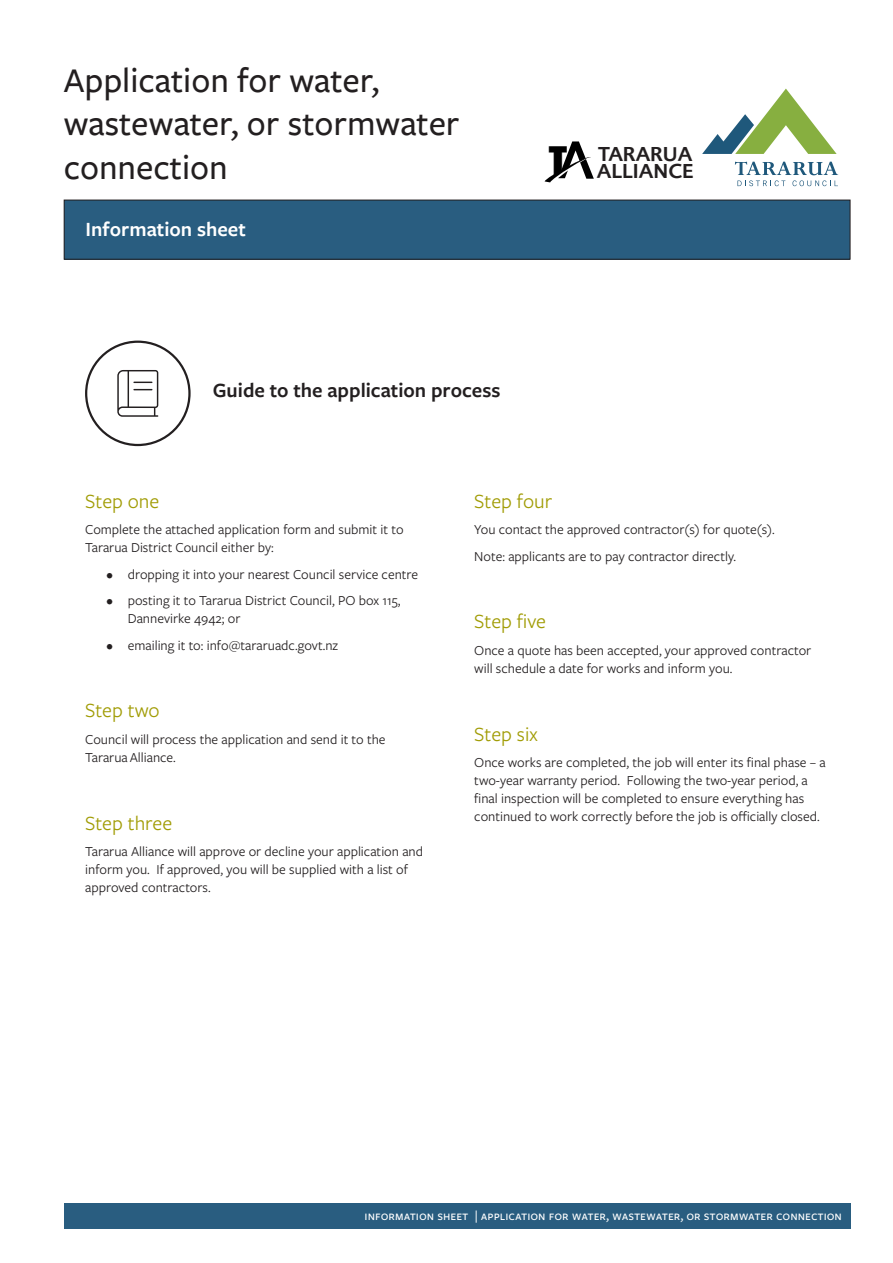
<style>
.page{position:relative;width:893px;height:1263px;background:#fff}
.page>*{position:absolute;margin:0;border:0;box-sizing:border-box;transform-origin:0 0}
.Form_Heading{font:500 36px/43.2px "Freight Sans Pro";color:#231f20}
.Body_text{font:21px "Freight Sans Pro";color:#a19c05}
.Section_heading{font:600 21px "Freight Sans Pro";color:#231f20}
.Section_heading-2{font:600 21px "Freight Sans Pro";color:#fff}
.t1{font:600 20.85px/16.8px "Foundry Sans";color:#231f20;text-align:right}
.Body_text-2{font:14.25px/18px "Freight Sans Pro";color:#231f20}
.t2{font:500 13.5px "Freight Sans Pro";color:#fff}
.s1{font-family:"Impact";font-weight:400;font-size:39.75px;color:#000}
</style>
<div class="page">
<div style="left:64px;top:1203px;width:786px;height:26px;background:#295d80"></div>
<div style="left:64px;top:200px;width:786px;height:59px;background:#295d80"></div>
<div style="left:64px;top:200px;width:786px;height:59px;border:1px solid #231f20"></div>
<svg style="left:545px;top:141px;width:49px;height:42px"></svg>
<div style="left:85px;top:341px;width:106px;height:105px;border:2px solid #231f20;border-radius:50%"></div>
<svg style="left:117px;top:370px;width:41px;height:47px"></svg>
<svg style="left:702px;top:89px;width:135px;height:65px"></svg>
<svg style="left:735px;top:162px;width:103px;height:24px"></svg>
<p class="Form_Heading" style="left:64px;top:57px;width:397px">Application for water, wastewater, or stormwater connection</p>
<p class="Section_heading-2" style="left:86px;top:215px;width:162px">Information sheet</p>
<p class="t1" style="left:549px;top:146px;width:147px"><span class="s1">T</span> TARARUA<br>ALLIANCE</p>
<p class="Section_heading" style="left:213px;top:376px;width:289px">Guide to the application process</p>
<p class="Body_text" style="left:85px;top:487px;width:76px">Step one</p>
<p class="Body_text-2" style="left:85px;top:520px;width:320px">Complete the attached application form and submit it to<br>Tararua District Council either by:</p>
<p class="Body_text-2" style="left:106px;top:564px;width:313px">• dropping it into your nearest Council service centre</p>
<p class="Body_text-2" style="left:128px;top:591px;width:274px;text-indent:-21px">• posting it to Tararua District Council, PO box 115,<br>Dannevirke 4942; or</p>
<p class="Body_text-2" style="left:106px;top:635px;width:233px">• emailing it to: info@tararuadc.govt.nz</p>
<p class="Body_text" style="left:85px;top:696px;width:76px">Step two</p>
<p class="Body_text-2" style="left:85px;top:730px;width:302px">Council will process the application and send it to the<br>Tararua Alliance.</p>
<p class="Body_text" style="left:85px;top:809px;width:89px">Step three</p>
<p class="Body_text-2" style="left:85px;top:842px;width:339px">Tararua Alliance will approve or decline your application and inform you. If approved, you will be supplied with a list of approved contractors.</p>
<p class="Body_text" style="left:474px;top:487px;width:80px">Step four</p>
<p class="Body_text-2" style="left:474px;top:520px;width:302px">You contact the approved contractor(s) for quote(s).</p>
<p class="Body_text-2" style="left:474px;top:546px;width:263px">Note: applicants are to pay contractor directly.</p>
<p class="Body_text" style="left:474px;top:607px;width:73px">Step five</p>
<p class="Body_text-2" style="left:474px;top:641px;width:339px">Once a quote has been accepted, your approved contractor will schedule a date for works and inform you.</p>
<p class="Body_text" style="left:474px;top:720px;width:65px">Step six</p>
<p class="Body_text-2" style="left:474px;top:753px;width:353px">Once works are completed, the job will enter its final phase – a two-year warranty period. Following the two-year period, a final inspection will be completed to ensure everything has continued to work correctly before the job is officially closed.</p>
<p class="t2" style="left:365px;top:1207px;width:479px">information sheet | application for water, wastewater, or stormwater connection</p>
</div>
